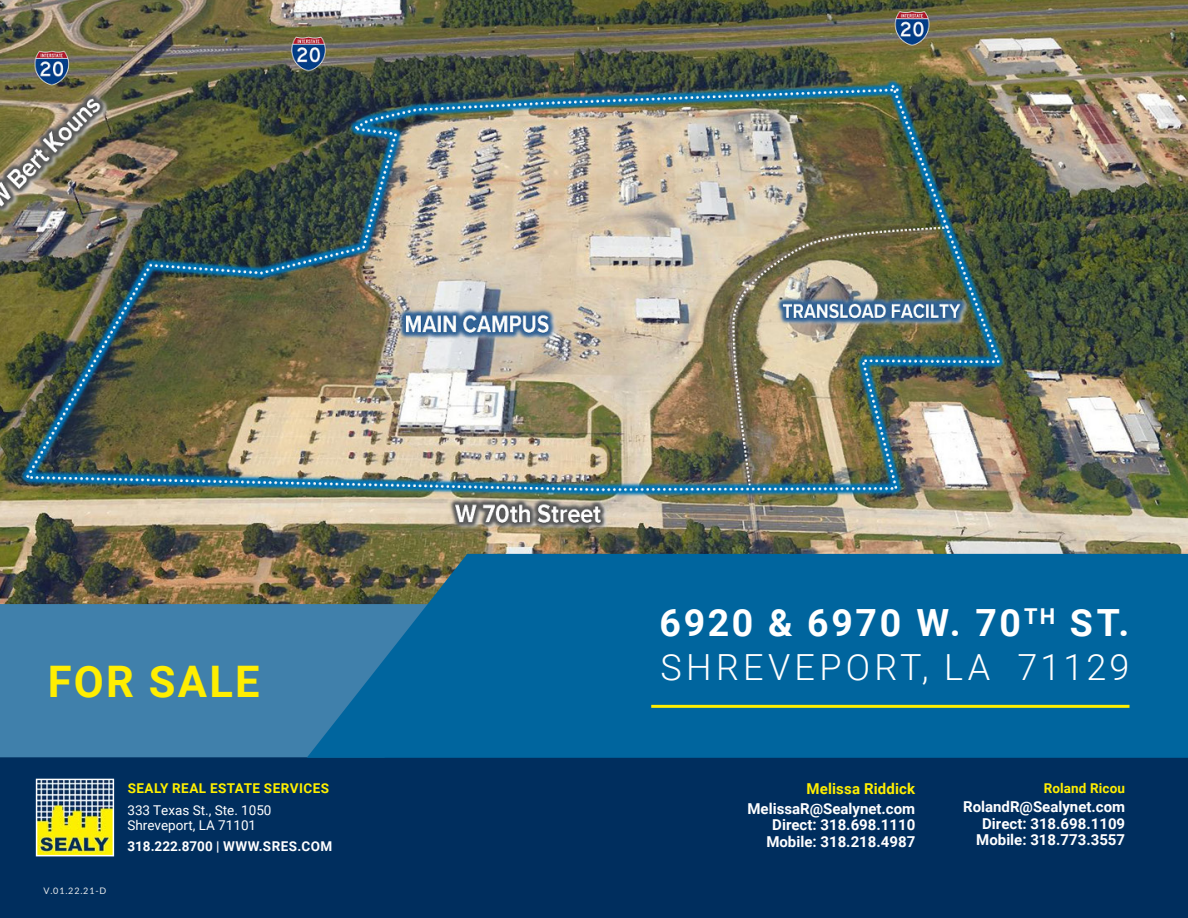
<style>
.page{position:relative;width:1188px;height:918px;background:#fff}
.page>*{position:absolute;margin:0;border:0;box-sizing:border-box;transform-origin:0 0}
.t1{font:700 43.5px "Roboto";letter-spacing:.05em;color:#ffee01}
.t2{font:700 37.5px "Roboto";letter-spacing:.07em;color:#fff}
.t3{font:300 36px "Roboto";letter-spacing:.12em;color:#fff}
.ST_1{font:700 15px/16.5px "Roboto";color:#fff;text-align:right}
.t4{font:700 13.5px/21px "Roboto";letter-spacing:.015em;color:#fff}
.t5{font:700 13.5px "Roboto";letter-spacing:.035em;color:#fff000}
.t6{font:13.5px "Roboto";color:#fff}
.ST_1-2{font:700 13.5px "Roboto";letter-spacing:.01em;color:#ffee01}
.t7{font:9px "Lato";color:#e9eaeb}
.s1{font-style:inherit}
.s2{font-weight:400}
.s3{color:#ffee01}
</style>
<div class="page">
<img style="left:0;top:0;width:1188px;height:604px">
<div style="left:0;top:619px;width:1188px;height:299px;background:#002e5e"></div>
<div style="left:0;top:604px;width:307px;height:153px;background:#4080ab"></div>
<svg style="left:307px;top:554px;width:881px;height:204px;background:#06669a"></svg>
<img style="left:39px;top:782px;width:72px;height:71px">
<div style="left:36px;top:779px;width:78px;height:77px;border:2px solid #fff"></div>
<hr style="left:651px;top:705px;width:479px;height:3px;background:#ffee01">
<p class="t1" style="left:48px;top:651px;width:213px">FOR SALE</p>
<p class="t7" style="left:43px;top:884px;width:64px">V.01.22.21-<span class="s1">D</span></p>
<p class="t5" style="left:128px;top:779px;width:203px">SEALY REAL ESTATE SERVICES</p>
<p class="t6" style="left:127px;top:801px;width:146px">333 Texas St., Ste. 1050</p>
<p class="t4" style="left:127px;top:815px;width:207px"><span class="s2">Shreveport, LA 71101<br></span>318.222.8700 | WWW.SRES.COM</p>
<p class="t2" style="left:660px;top:597px;width:471px">6920 &amp; 6970 W. 70<sup>TH</sup> ST.</p>
<p class="t3" style="left:661px;top:642px;width:470px">SHREVEPORT, LA 71129</p>
<p class="ST_1" style="left:747px;top:779px;width:169px;line-height:19.5px"><span class="s3">Melissa Riddick<br></span>MelissaR@Sealynet.com</p>
<p class="ST_1" style="left:766px;top:816px;width:150px;text-align:center">Direct: 318.698.1110<br>Mobile: 318.218.4987</p>
<p class="ST_1-2" style="left:1044px;top:779px;width:83px">Roland Ricou</p>
<p class="ST_1" style="left:963px;top:798px;width:164px">RolandR@Sealynet.com<br>Direct: 318.698.1109<br>Mobile: 318.773.3557</p>
</div>
